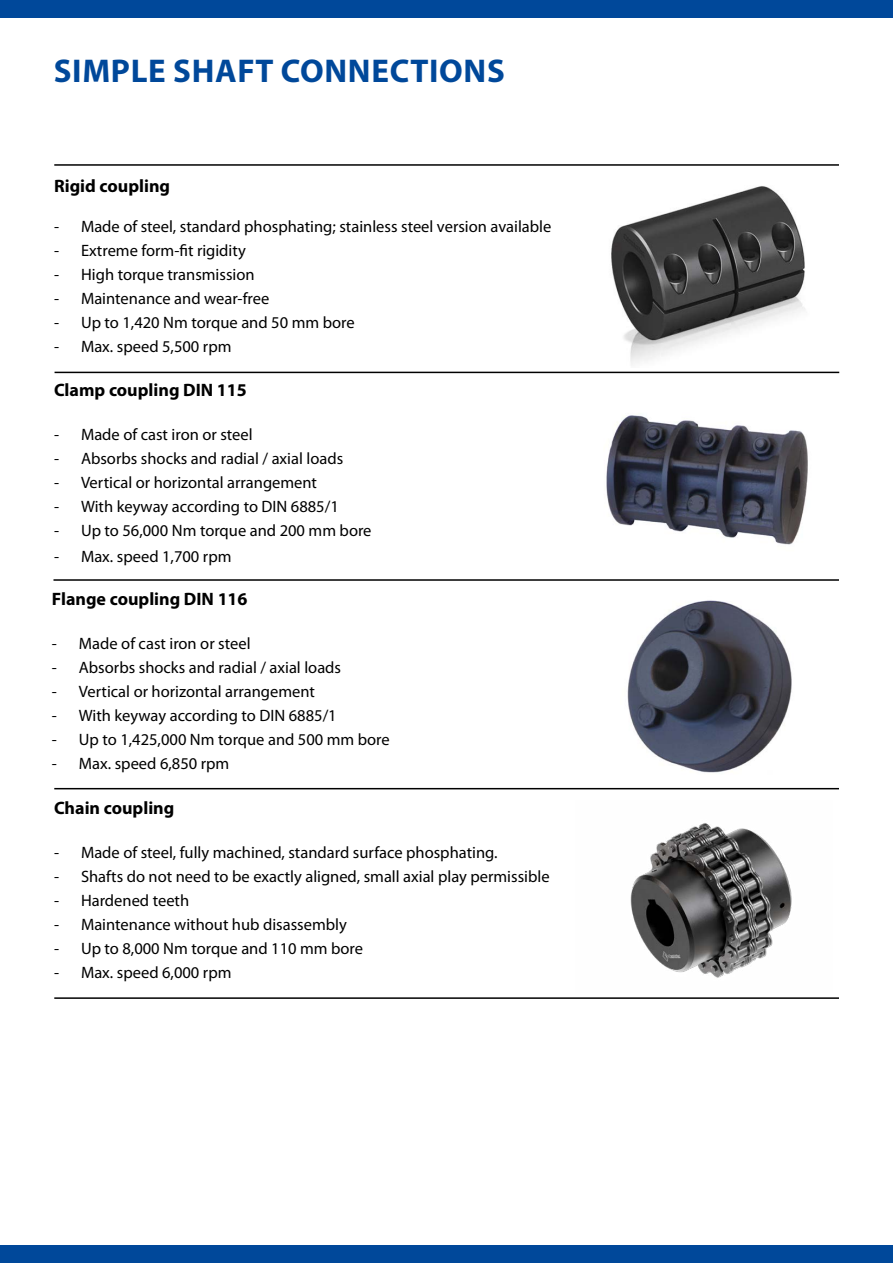
<style>
.page{position:relative;width:893px;height:1263px;background:#fff}
.page>*{position:absolute;margin:0;border:0;box-sizing:border-box;transform-origin:0 0}
.t1{font:700 33px "Myriad Pro";letter-spacing:.02em;color:#00489a}
.t2{font:700 18px "Myriad Pro";color:#000}
.t3{font:16.5px "Myriad Pro";color:#000}
</style>
<div class="page">
<div style="left:0;top:0;width:893px;height:17px;background:#00489a"></div>
<div style="left:0;top:1246px;width:893px;height:17px;background:#00489a"></div>
<img style="left:611px;top:186px;width:194px;height:179px">
<hr style="left:54px;top:164px;width:785px;height:2px;background:#000">
<hr style="left:55px;top:372px;width:784px;height:1px;background:#000">
<hr style="left:53px;top:579px;width:786px;height:2px;background:#000">
<hr style="left:54px;top:788px;width:785px;height:1px;background:#000">
<hr style="left:54px;top:997px;width:785px;height:2px;background:#000">
<img style="left:606px;top:415px;width:202px;height:130px">
<img style="left:627px;top:600px;width:165px;height:173px">
<img style="left:630px;top:823px;width:162px;height:155px">
<h1 class="t1" style="left:54px;top:49px;width:452px">SIMPLE SHAFT CONNECTIONS</h1>
<p class="t2" style="left:54px;top:174px;width:118px">Rigid coupling</p>
<p class="t3" style="left:54px;top:216px;width:499px">- Made of steel, standard phosphating; stainless steel version available</p>
<p class="t3" style="left:54px;top:240px;width:193px">- Extreme form-fit rigidity</p>
<p class="t3" style="left:54px;top:265px;width:202px">- High torque transmission</p>
<p class="t3" style="left:54px;top:289px;width:217px">- Maintenance and wear-free</p>
<p class="t3" style="left:54px;top:313px;width:302px">- Up to 1,420 Nm torque and 50 mm bore</p>
<p class="t3" style="left:54px;top:337px;width:179px">- Max. speed 5,500 rpm</p>
<p class="t2" style="left:54px;top:378px;width:194px">Clamp coupling DIN 115</p>
<p class="t3" style="left:54px;top:424px;width:200px">- Made of cast iron or steel</p>
<p class="t3" style="left:54px;top:448px;width:291px">- Absorbs shocks and radial / axial loads</p>
<p class="t3" style="left:54px;top:472px;width:265px">- Vertical or horizontal arrangement</p>
<p class="t3" style="left:54px;top:496px;width:286px">- With keyway according to DIN 6885/1</p>
<p class="t3" style="left:54px;top:520px;width:319px">- Up to 56,000 Nm torque and 200 mm bore</p>
<p class="t3" style="left:54px;top:546px;width:179px">- Max. speed 1,700 rpm</p>
<p class="t2" style="left:52px;top:587px;width:197px">Flange coupling DIN 116</p>
<p class="t3" style="left:52px;top:633px;width:200px">- Made of cast iron or steel</p>
<p class="t3" style="left:52px;top:657px;width:291px">- Absorbs shocks and radial / axial loads</p>
<p class="t3" style="left:52px;top:681px;width:265px">- Vertical or horizontal arrangement</p>
<p class="t3" style="left:52px;top:705px;width:286px">- With keyway according to DIN 6885/1</p>
<p class="t3" style="left:52px;top:729px;width:339px">- Up to 1,425,000 Nm torque and 500 mm bore</p>
<p class="t3" style="left:52px;top:753px;width:179px">- Max. speed 6,850 rpm</p>
<p class="t2" style="left:54px;top:797px;width:122px">Chain coupling</p>
<p class="t3" style="left:54px;top:842px;width:445px">- Made of steel, fully machined, standard surface phosphating.</p>
<p class="t3" style="left:54px;top:866px;width:497px">- Shafts do not need to be exactly aligned, small axial play permissible</p>
<p class="t3" style="left:54px;top:890px;width:137px">- Hardened teeth</p>
<p class="t3" style="left:54px;top:914px;width:294px">- Maintenance without hub disassembly</p>
<p class="t3" style="left:54px;top:938px;width:311px">- Up to 8,000 Nm torque and 110 mm bore</p>
<p class="t3" style="left:54px;top:962px;width:179px">- Max. speed 6,000 rpm</p>
</div>
